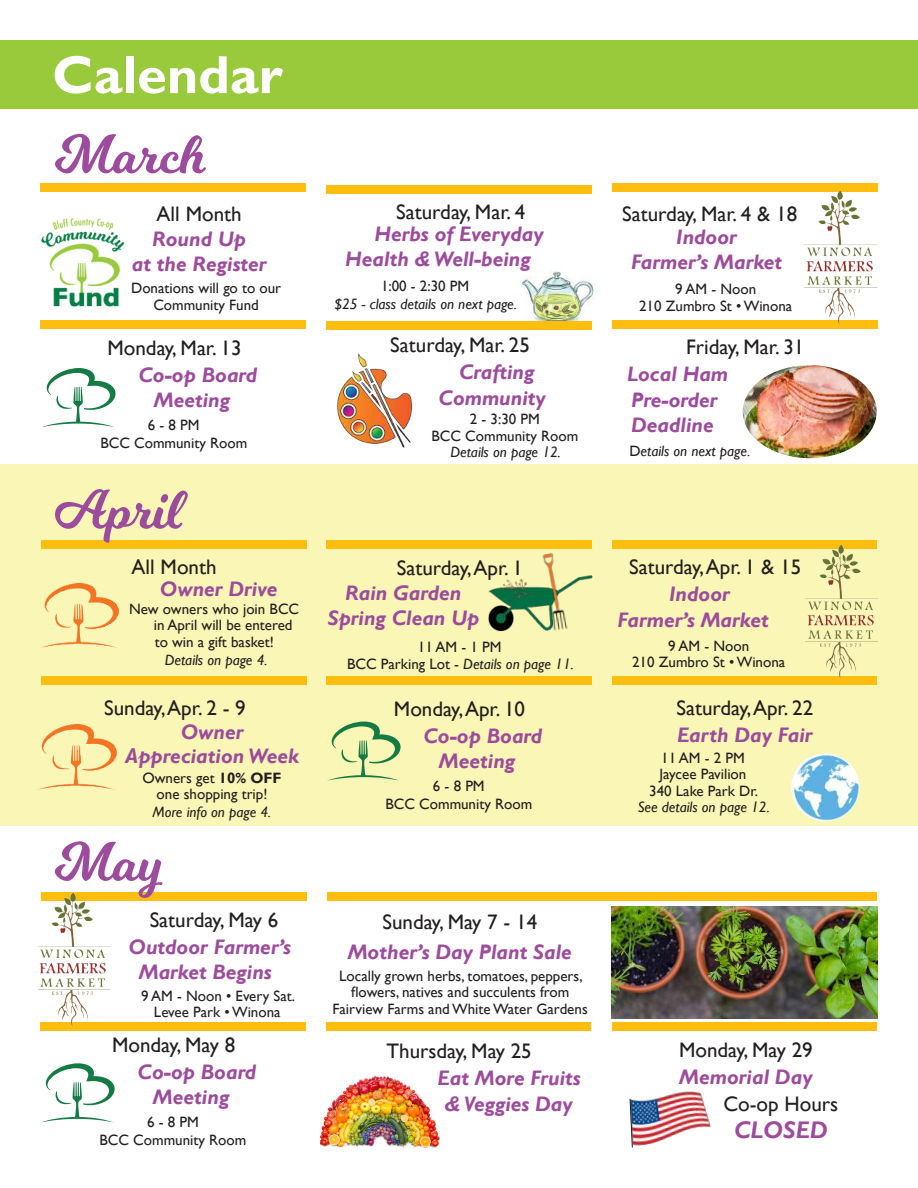
<style>
.page{position:relative;width:918px;height:1188px;background:#fff}
.page>*{position:absolute;margin:0;border:0;box-sizing:border-box;transform-origin:0 0}
.t1{font:54px "Milkshake";color:#9d4b9c}
.t2{font:700 54px "Gill Sans";color:#fff}
.t3{font:italic 700 24px "Gill Sans";color:#9d4b9c}
.t4{font:italic 700 21px/25.2px "Gill Sans";color:#9d4b9c;text-align:center}
.t5{font:21px "Gill Sans";color:#221f1f}
.t6{font:15px/16.5px "Gill Sans";color:#221f1f;text-align:center}
.t7{font:italic 15px "Gill Sans";color:#221f1f}
.s1{font-weight:700}
.s2{font-style:normal}
.s3{font-style:italic}
</style>
<div class="page">
<img style="left:321px;top:1075px;width:119px;height:74px">
<img style="left:521px;top:271px;width:74px;height:50px">
<div style="left:0;top:464px;width:918px;height:362px;background:#faf6b5"></div>
<div style="left:327px;top:892px;width:550px;height:8px;background:#febe0f"></div>
<div style="left:41px;top:892px;width:265px;height:8px;background:#febe0f"></div>
<div style="left:0;top:40px;width:918px;height:69px;background:#99ca3b"></div>
<div style="left:40px;top:184px;width:265px;height:8px;background:#febe0f"></div>
<div style="left:612px;top:321px;width:266px;height:8px;background:#febe0f"></div>
<div style="left:41px;top:540px;width:266px;height:9px;background:#febe0f"></div>
<div style="left:41px;top:676px;width:266px;height:8px;background:#febe0f"></div>
<div style="left:326px;top:540px;width:266px;height:9px;background:#febe0f"></div>
<div style="left:326px;top:677px;width:266px;height:8px;background:#febe0f"></div>
<div style="left:326px;top:185px;width:266px;height:8px;background:#febe0f"></div>
<img style="left:41px;top:1063px;width:74px;height:60px">
<div style="left:612px;top:1023px;width:265px;height:8px;background:#febe0f"></div>
<div style="left:612px;top:540px;width:265px;height:9px;background:#febe0f"></div>
<div style="left:613px;top:676px;width:264px;height:9px;background:#febe0f"></div>
<div style="left:40px;top:1022px;width:266px;height:9px;background:#febe0f"></div>
<div style="left:327px;top:1022px;width:264px;height:9px;background:#febe0f"></div>
<div style="left:326px;top:321px;width:266px;height:8px;background:#febe0f"></div>
<div style="left:612px;top:184px;width:266px;height:8px;background:#febe0f"></div>
<div style="left:40px;top:321px;width:265px;height:8px;background:#febe0f"></div>
<img style="left:805px;top:190px;width:73px;height:135px">
<img style="left:743px;top:365px;width:134px;height:93px">
<img style="left:806px;top:544px;width:73px;height:135px">
<img style="left:42px;top:368px;width:74px;height:59px">
<img style="left:327px;top:722px;width:74px;height:59px">
<img style="left:38px;top:892px;width:77px;height:135px">
<img style="left:629px;top:1091px;width:82px;height:55px">
<svg style="left:630px;top:1099px;width:3px;height:49px"></svg>
<img style="left:791px;top:753px;width:69px;height:69px;border-radius:34px">
<img style="left:38px;top:725px;width:79px;height:65px">
<img style="left:337px;top:353px;width:76px;height:95px">
<img style="left:41px;top:218px;width:84px;height:89px">
<img style="left:488px;top:575px;width:105px;height:57px">
<img style="left:498px;top:575px;width:43px;height:26px">
<img style="left:541px;top:553px;width:28px;height:79px">
<img style="left:41px;top:583px;width:78px;height:65px">
<img style="left:611px;top:906px;width:266px;height:112px">
<h1 class="t2" style="left:52px;top:53px;width:232px">Calendar</h1>
<h1 class="t1" style="left:55px;top:116px;width:153px">March</h1>
<h3 class="t5" style="left:157px;top:205px;width:87px">All Month</h3>
<h3 class="t4" style="left:132px;top:228px;width:136px">Round Up<br>at the Register</h3>
<p class="t6" style="left:131px;top:281px;width:152px">Donations will go to our<br>Community Fund</p>
<h3 class="t5" style="left:107px;top:339px;width:136px">Monday, Mar. 13</h3>
<h3 class="t4" style="left:138px;top:364px;width:120px">Co-op Board<br>Meeting</h3>
<p class="t6" style="left:100px;top:417px;width:148px;line-height:18px">6 - 8 PM<br>BCC Community Room</p>
<h1 class="t1" style="left:55px;top:472px;width:128px">April</h1>
<h3 class="t5" style="left:132px;top:558px;width:87px">All Month</h3>
<h3 class="t4" style="left:160px;top:578px;width:119px">Owner Drive</h3>
<p class="t6" style="left:154px;top:602px;width:147px;text-align:left;text-indent:-25px">New owners who join BCC in April will be entered to win a gift basket!</p>
<p class="t7" style="left:165px;top:653px;width:104px">Details on page 4.</p>
<h3 class="t5" style="left:104px;top:700px;width:143px">Sunday, Apr. 2 - 9</h3>
<h3 class="t4" style="left:125px;top:722px;width:175px;line-height:24px">Owner<br>Appreciation Week</h3>
<p class="t6" style="left:142px;top:771px;width:141px">Owners get <span class="s1">10% OFF </span>one shopping trip!</p>
<p class="t7" style="left:152px;top:806px;width:120px">More info on page 4.</p>
<h1 class="t1" style="left:55px;top:824px;width:105px">May</h1>
<h3 class="t5" style="left:150px;top:911px;width:130px">Saturday, May 6</h3>
<h3 class="t4" style="left:129px;top:936px;width:164px">Outdoor Farmer’s<br>Market Begins</h3>
<p class="t6" style="left:141px;top:989px;width:156px">9 AM - Noon • Every Sat.<br>Levee Park • Winona</p>
<h3 class="t5" style="left:112px;top:1036px;width:125px">Monday, May 8</h3>
<h3 class="t4" style="left:138px;top:1060px;width:120px">Co-op Board<br>Meeting</h3>
<p class="t6" style="left:99px;top:1114px;width:148px;line-height:18px">6 - 8 PM<br>BCC Community Room</p>
<h3 class="t5" style="left:396px;top:203px;width:131px">Saturday, Mar. 4</h3>
<h3 class="t4" style="left:345px;top:223px;width:200px;text-align:left;text-indent:29px">Herbs of Everyday<br>Health &amp; Well-being</h3>
<p class="t6" style="left:381px;top:279px;width:90px">1:00 - 2:30 PM</p>
<p class="t7" style="left:335px;top:298px;width:184px">$25 - class details on next page.</p>
<h3 class="t5" style="left:622px;top:205px;width:176px">Saturday, Mar. 4 &amp; 18</h3>
<h3 class="t4" style="left:631px;top:226px;width:153px">Indoor<br>Farmer’s Market</h3>
<p class="t6" style="left:639px;top:282px;width:155px">9 AM - Noon<br>210 Zumbro St • Winona</p>
<h3 class="t5" style="left:390px;top:337px;width:141px">Saturday, Mar. 25</h3>
<h3 class="t4" style="left:439px;top:361px;width:109px">Crafting<br>Community</h3>
<h3 class="t5" style="left:686px;top:339px;width:120px">Friday, Mar. 31</h3>
<h3 class="t4" style="left:627px;top:363px;width:103px;text-align:left">Local Ham<br>Pre-order<br>Deadline</h3>
<p class="t6" style="left:431px;top:412px;width:148px">2 - 3:30 PM<br>BCC Community Room</p>
<p class="t7" style="left:450px;top:446px;width:112px">Details on page 12.</p>
<p class="t7" style="left:629px;top:445px;width:123px"><span class="s2">D</span>etails on next page.</p>
<h3 class="t5" style="left:397px;top:559px;width:128px">Saturday, Apr. 1</h3>
<h3 class="t4" style="left:328px;top:582px;width:153px">Rain Garden<br>Spring Clean Up</h3>
<p class="t6" style="left:347px;top:640px;width:228px">11 AM - 1 PM<br>BCC Parking Lot - <span class="s3">Details on page 11.</span></p>
<h3 class="t5" style="left:394px;top:700px;width:133px">Monday, Apr. 10</h3>
<h3 class="t4" style="left:423px;top:725px;width:120px">Co-op Board<br>Meeting</h3>
<p class="t6" style="left:385px;top:778px;width:148px;line-height:18px">6 - 8 PM<br>BCC Community Room</p>
<h3 class="t5" style="left:629px;top:559px;width:174px">Saturday, Apr. 1 &amp; 15</h3>
<h3 class="t4" style="left:618px;top:583px;width:153px;text-align:left;text-indent:52px">Indoor<br>Farmer’s Market</h3>
<p class="t6" style="left:632px;top:639px;width:155px">9 AM - Noon<br>210 Zumbro St • Winona</p>
<h3 class="t5" style="left:676px;top:699px;width:138px">Saturday, Apr. 22</h3>
<h3 class="t4" style="left:677px;top:724px;width:137px">Earth Day Fair</h3>
<p class="t6" style="left:649px;top:751px;width:110px">11 AM - 2 PM<br>Jaycee Pavilion<br>340 Lake Park Dr.</p>
<p class="t7" style="left:638px;top:801px;width:133px">See details on page 12.</p>
<h3 class="t5" style="left:382px;top:914px;width:156px">Sunday, May 7 - 14</h3>
<h3 class="t4" style="left:348px;top:941px;width:226px">Mother’s Day Plant Sale</h3>
<p class="t6" style="left:333px;top:968px;width:257px">Locally grown herbs, tomatoes, peppers, flowers, natives and succulents from<br>Fairview Farms and White Water Gardens</p>
<h3 class="t5" style="left:387px;top:1043px;width:147px">Thursday, May 25</h3>
<h3 class="t4" style="left:438px;top:1067px;width:145px">Eat More Fruits &amp; Veggies Day</h3>
<h3 class="t5" style="left:679px;top:1041px;width:135px">Monday, May 29</h3>
<h3 class="t4" style="left:679px;top:1066px;width:135px">Memorial Day</h3>
<h3 class="t5" style="left:723px;top:1096px;width:116px">Co-op Hours</h3>
<h2 class="t3" style="left:734px;top:1120px;width:95px">CLOSED</h2>
</div>
